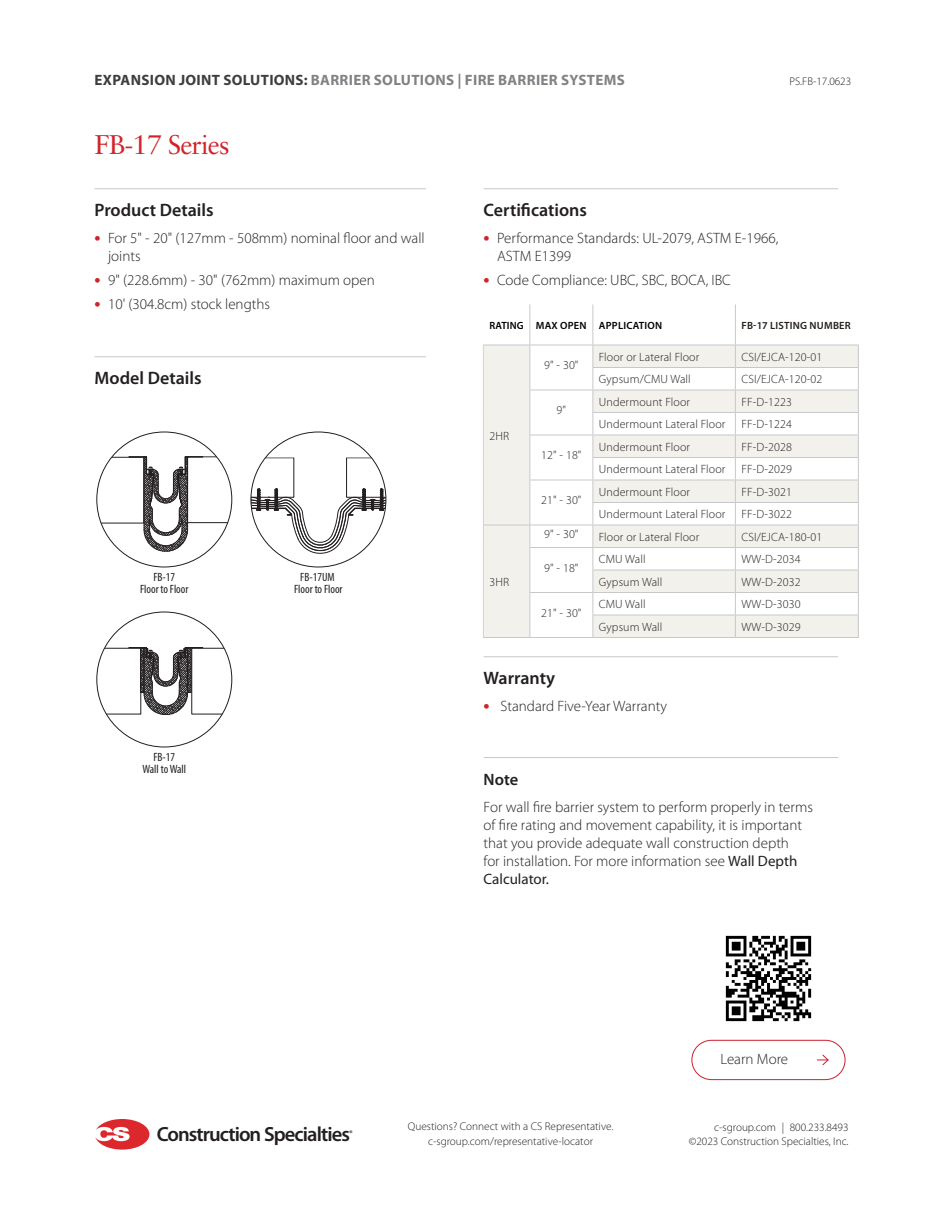
<style>
.page{position:relative;width:945px;height:1215px;background:#fff}
.page>*{position:absolute;margin:0;border:0;box-sizing:border-box;transform-origin:0 0}
.Red_Title{font:27px "Sabon LT Pro";letter-spacing:-.03em;color:#d1232a}
.t1{font:600 20.55px "Myriad Pro";letter-spacing:-.045em;color:#231f20}
.Bullet_List_Subhead{font:600 18px "Myriad Pro";color:#231f20}
.Bullet_List_Subhead-2{font:600 16.5px "Myriad Pro";color:#231f20}
.Body_Copy__10pt{font:300 15px/18px "Myriad Pro";color:#231f20}
.t2{font:700 15px "Myriad Pro";letter-spacing:.02em;color:#808285}
.Paragraph_2_Style{font:300 15px "Myriad Pro";color:#231f20}
.Light_Body_Copy__11p{font:300 12px "Myriad Pro";letter-spacing:.01em;color:#231f20}
.Table_Contents{font:300 12px "Myriad Pro";letter-spacing:.01em;color:#231f20}
.t3{font:condensed 12px/12px "Myriad Pro";color:#231f20;text-align:center}
.t4{font:300 11.25px/14.2px "Myriad Pro";color:#231f20;text-align:center}
.Light_Body_Copy__11p-2{font:600 10.5px "Myriad Pro";letter-spacing:.02em;color:#000}
.Light_Body_Copy__11p-3{font:600 10.5px "Myriad Pro";letter-spacing:.02em;color:#241e1b}
.t5{font:600 8.25px "Myriad Pro";color:#231f20}
.s1{color:#3e3e3f}
.s2{font-weight:700;font-size:18px;color:#d1232a}
.s3{font-weight:400}
</style>
<div class="page">
<svg style="left:95px;top:1119px;width:54px;height:31px"></svg>
<hr style="left:484px;top:188px;width:354px;height:1px;background:#c7c8ca">
<hr style="left:484px;top:656px;width:354px;height:1px;background:#c7c8ca">
<hr style="left:484px;top:757px;width:354px;height:1px;background:#c7c8ca">
<hr style="left:95px;top:188px;width:331px;height:1px;background:#c7c8ca">
<hr style="left:95px;top:356px;width:331px;height:1px;background:#c7c8ca">
<img style="left:725px;top:935px;width:87px;height:87px">
<div style="left:692px;top:1040px;width:153px;height:40px;border:1px solid #cd202c;border-radius:20px"></div>
<svg style="left:817px;top:1054px;width:12px;height:12px"></svg>
<div style="left:484px;top:346px;width:374px;height:291px;background:#f3f1ec"></div>
<svg style="left:593px;top:368px;width:265px;height:269px;fill:#f3f1ec"></svg>
<hr style="left:530px;top:304px;width:1px;height:41px;background:#c7c8ca">
<hr style="left:592px;top:304px;width:1px;height:41px;background:#c7c8ca">
<hr style="left:735px;top:304px;width:1px;height:41px;background:#c7c8ca">
<hr style="left:483px;top:345px;width:47px;height:1px;background:#c7c8ca">
<hr style="left:593px;top:345px;width:142px;height:1px;background:#c7c8ca">
<hr style="left:735px;top:345px;width:124px;height:1px;background:#c7c8ca">
<hr style="left:592px;top:367px;width:143px;height:1px;background:#c7c8ca">
<hr style="left:735px;top:367px;width:124px;height:1px;background:#c7c8ca">
<svg style="left:735px;top:346px;width:1px;height:291px"></svg>
<svg style="left:858px;top:345px;width:1px;height:292px"></svg>
<svg style="left:483px;top:345px;width:1px;height:292px"></svg>
<hr style="left:484px;top:525px;width:46px;height:1px;background:#c7c8ca">
<hr style="left:483px;top:637px;width:47px;height:1px;background:#c7c8ca">
<hr style="left:530px;top:637px;width:63px;height:1px;background:#c7c8ca">
<hr style="left:593px;top:390px;width:142px;height:1px;background:#c7c8ca">
<hr style="left:592px;top:412px;width:143px;height:1px;background:#c7c8ca">
<hr style="left:593px;top:435px;width:142px;height:1px;background:#c7c8ca">
<hr style="left:592px;top:457px;width:143px;height:1px;background:#c7c8ca">
<hr style="left:593px;top:480px;width:142px;height:1px;background:#c7c8ca">
<hr style="left:592px;top:502px;width:143px;height:1px;background:#c7c8ca">
<hr style="left:593px;top:525px;width:142px;height:1px;background:#c7c8ca">
<hr style="left:593px;top:547px;width:142px;height:1px;background:#c7c8ca">
<hr style="left:592px;top:570px;width:143px;height:1px;background:#c7c8ca">
<hr style="left:593px;top:592px;width:142px;height:1px;background:#c7c8ca">
<hr style="left:592px;top:615px;width:143px;height:1px;background:#c7c8ca">
<hr style="left:593px;top:637px;width:142px;height:1px;background:#c7c8ca">
<hr style="left:735px;top:390px;width:124px;height:1px;background:#c7c8ca">
<hr style="left:735px;top:412px;width:124px;height:1px;background:#c7c8ca">
<hr style="left:735px;top:435px;width:124px;height:1px;background:#c7c8ca">
<hr style="left:735px;top:457px;width:124px;height:1px;background:#c7c8ca">
<hr style="left:735px;top:480px;width:124px;height:1px;background:#c7c8ca">
<hr style="left:735px;top:502px;width:124px;height:1px;background:#c7c8ca">
<hr style="left:735px;top:525px;width:124px;height:1px;background:#c7c8ca">
<hr style="left:735px;top:547px;width:124px;height:1px;background:#c7c8ca">
<hr style="left:735px;top:570px;width:124px;height:1px;background:#c7c8ca">
<hr style="left:735px;top:592px;width:124px;height:1px;background:#c7c8ca">
<hr style="left:735px;top:615px;width:124px;height:1px;background:#c7c8ca">
<hr style="left:735px;top:637px;width:124px;height:1px;background:#c7c8ca">
<svg style="left:530px;top:345px;width:63px;height:292px"></svg>
<hr style="left:530px;top:592px;width:63px;height:1px;background:#c7c8ca">
<svg style="left:97px;top:456px;width:135px;height:96px"></svg>
<svg style="left:251px;top:458px;width:135px;height:100px"></svg>
<svg style="left:97px;top:647px;width:135px;height:69px"></svg>
<p class="t2" style="left:95px;top:72px;width:532px"><span class="s1">EXPANSION JOINT SOLUTIONS:</span> BARRIER SOLUTIONS | FIRE BARRIER SYSTEMS</p>
<p class="t4" style="left:789px;top:74px;width:63px">PS.FB-17.0623</p>
<p class="Red_Title" style="left:94px;top:128px;width:137px">FB-17 Series</p>
<p class="Bullet_List_Subhead" style="left:95px;top:198px;width:121px">Product Details</p>
<p class="Body_Copy__10pt" style="left:108px;top:229px;width:318px;text-indent:-14px"><span class="s2">•</span> For 5" - 20" (127mm - 508mm) nominal floor and wall joints</p>
<p class="Body_Copy__10pt" style="left:95px;top:271px;width:282px"><span class="s2">•</span> 9" (228.6mm) - 30" (762mm) maximum open</p>
<p class="Body_Copy__10pt" style="left:95px;top:295px;width:177px"><span class="s2">•</span> 10' (304.8cm) stock lengths</p>
<p class="Bullet_List_Subhead" style="left:95px;top:366px;width:109px">Model Details</p>
<p class="t3" style="left:140px;top:571px;width:50px">FB-17<br>Floor to Floor</p>
<p class="t3" style="left:294px;top:571px;width:50px">FB-17UM<br>Floor to Floor</p>
<p class="t3" style="left:143px;top:751px;width:45px">FB-17<br>Wall toWall</p>
<p class="Bullet_List_Subhead" style="left:484px;top:198px;width:105px">Certifications</p>
<p class="Body_Copy__10pt" style="left:497px;top:229px;width:283px;text-indent:-14px"><span class="s2">•</span> Performance Standards: UL-2079, ASTM E-1966,<br>ASTM E1399</p>
<p class="Body_Copy__10pt" style="left:484px;top:271px;width:249px"><span class="s2">•</span> Code Compliance: UBC, SBC, BOCA, IBC</p>
<p class="Light_Body_Copy__11p-2" style="left:489px;top:318px;width:36px">RATING</p>
<p class="Light_Body_Copy__11p-2" style="left:536px;top:318px;width:52px">MAX OPEN</p>
<p class="Light_Body_Copy__11p-2" style="left:599px;top:318px;width:65px">APPLICATION</p>
<p class="Light_Body_Copy__11p-3" style="left:741px;top:318px;width:111px">FB-17 LISTING NUMBER</p>
<p class="Light_Body_Copy__11p" style="left:489px;top:428px;width:21px">2HR</p>
<p class="Light_Body_Copy__11p" style="left:489px;top:575px;width:21px">3HR</p>
<p class="Light_Body_Copy__11p" style="left:544px;top:358px;width:36px">9" - 30"</p>
<p class="Light_Body_Copy__11p" style="left:557px;top:403px;width:11px">9"</p>
<p class="Light_Body_Copy__11p" style="left:541px;top:448px;width:42px">12" - 18"</p>
<p class="Light_Body_Copy__11p" style="left:541px;top:493px;width:42px">21" - 30"</p>
<p class="Light_Body_Copy__11p" style="left:599px;top:350px;width:102px">Floor or Lateral Floor</p>
<p class="Table_Contents" style="left:741px;top:350px;width:83px">CSI/EJCA-120-01</p>
<p class="Light_Body_Copy__11p" style="left:599px;top:372px;width:93px">Gypsum/CMU Wall</p>
<p class="Table_Contents" style="left:741px;top:372px;width:83px">CSI/EJCA-120-02</p>
<p class="Light_Body_Copy__11p" style="left:599px;top:395px;width:93px">Undermount Floor</p>
<p class="Table_Contents" style="left:741px;top:395px;width:52px">FF-D-1223</p>
<p class="Light_Body_Copy__11p" style="left:599px;top:417px;width:128px">Undermount Lateral Floor</p>
<p class="Table_Contents" style="left:741px;top:417px;width:52px">FF-D-1224</p>
<p class="Light_Body_Copy__11p" style="left:599px;top:440px;width:93px">Undermount Floor</p>
<p class="Table_Contents" style="left:741px;top:440px;width:52px">FF-D-2028</p>
<p class="Light_Body_Copy__11p" style="left:599px;top:462px;width:128px">Undermount Lateral Floor</p>
<p class="Table_Contents" style="left:741px;top:462px;width:52px">FF-D-2029</p>
<p class="Light_Body_Copy__11p" style="left:599px;top:485px;width:93px">Undermount Floor</p>
<p class="Table_Contents" style="left:741px;top:485px;width:52px">FF-D-3021</p>
<p class="Light_Body_Copy__11p" style="left:599px;top:507px;width:128px">Undermount Lateral Floor</p>
<p class="Table_Contents" style="left:741px;top:507px;width:52px">FF-D-3022</p>
<p class="Light_Body_Copy__11p" style="left:544px;top:527px;width:36px">9" - 30"</p>
<p class="Light_Body_Copy__11p" style="left:599px;top:530px;width:102px">Floor or Lateral Floor</p>
<p class="Table_Contents" style="left:741px;top:530px;width:83px">CSI/EJCA-180-01</p>
<p class="Light_Body_Copy__11p" style="left:544px;top:560px;width:36px">9" - 18"</p>
<p class="Light_Body_Copy__11p" style="left:599px;top:552px;width:48px">CMU Wall</p>
<p class="Table_Contents" style="left:741px;top:552px;width:61px">WW-D-2034</p>
<p class="Light_Body_Copy__11p" style="left:599px;top:575px;width:65px">Gypsum Wall</p>
<p class="Table_Contents" style="left:741px;top:575px;width:61px">WW-D-2032</p>
<p class="Light_Body_Copy__11p" style="left:541px;top:605px;width:42px">21" - 30"</p>
<p class="Light_Body_Copy__11p" style="left:599px;top:597px;width:48px">CMU Wall</p>
<p class="Table_Contents" style="left:741px;top:597px;width:61px">WW-D-3030</p>
<p class="Light_Body_Copy__11p" style="left:599px;top:620px;width:65px">Gypsum Wall</p>
<p class="Table_Contents" style="left:741px;top:620px;width:61px">WW-D-3029</p>
<p class="Bullet_List_Subhead" style="left:484px;top:666px;width:73px">Warranty</p>
<p class="Body_Copy__10pt" style="left:484px;top:697px;width:185px"><span class="s2">•</span> Standard Five-Year Warranty</p>
<p class="Bullet_List_Subhead-2" style="left:484px;top:769px;width:36px">Note</p>
<p class="Body_Copy__10pt" style="left:484px;top:798px;width:331px">For wall fire barrier system to perform properly in terms of fire rating and movement capability, it is important that you provide adequate wall construction depth<br>for installation. For more information see <span class="s3">Wall Depth Calculator.</span></p>
<p class="Paragraph_2_Style" style="left:721px;top:1050px;width:69px">Learn More</p>
<p class="t4" style="left:408px;top:1119px;width:207px">Questions? Connect with a CS Representative. c-sgroup.com/representative-locator</p>
<p class="t4" style="left:714px;top:1120px;width:136px">c-sgroup.com | 800.233.8493</p>
<h2 class="t1" style="left:157px;top:1121px;width:195px">Construction Specialties</h2>
<p class="t4" style="left:689px;top:1134px;width:161px">©2023 Construction Specialties, Inc.</p>
<p class="t5" style="left:349px;top:1128px;width:5px">®</p>
</div>
